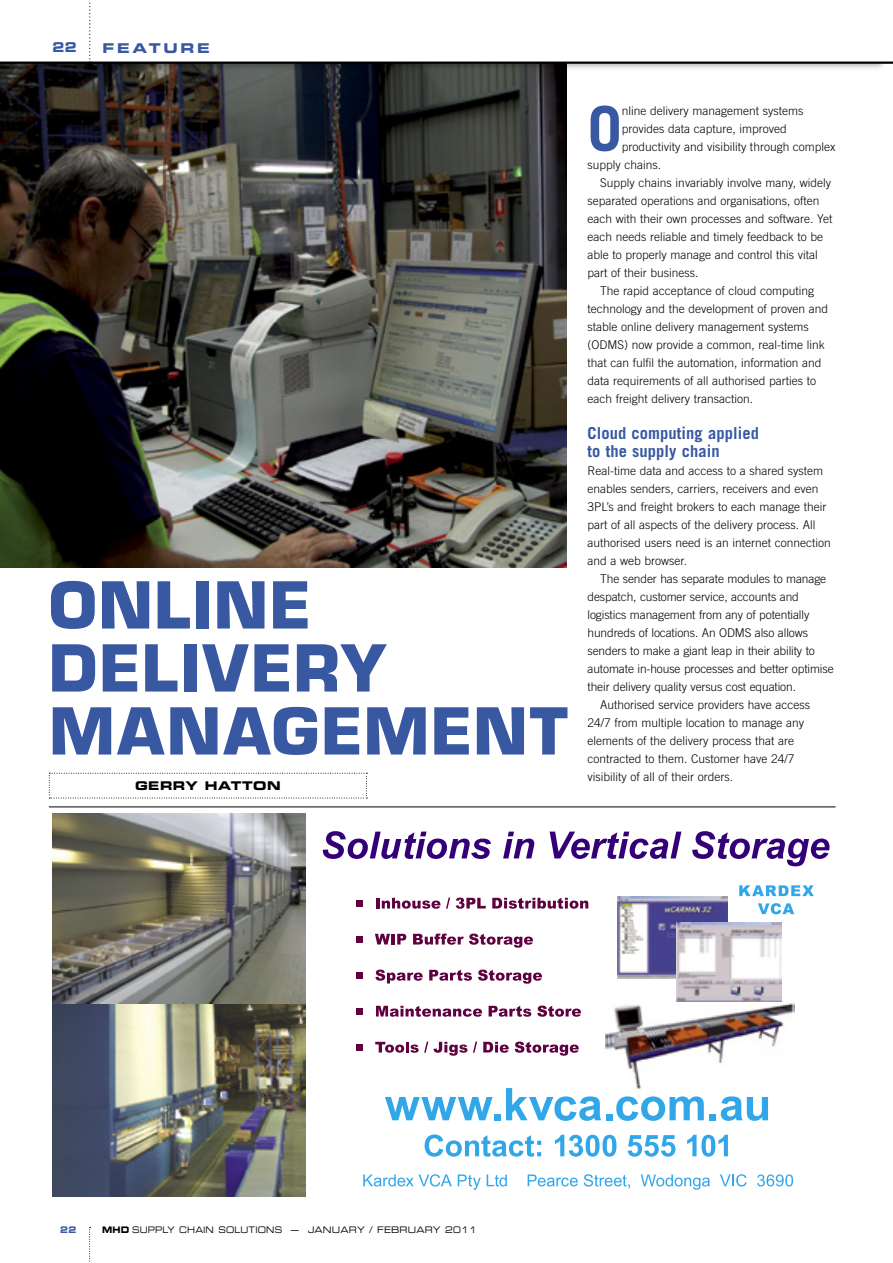
<style>
.page{position:relative;width:893px;height:1263px;background:#fff}
.page>*{position:absolute;margin:0;border:0;box-sizing:border-box;transform-origin:0 0}
.t1{font:700 63px/63px "Eurostile";letter-spacing:.02em;color:#3858a2}
.t2{font:700 61.8px "Trade Gothic";color:#3858a2}
.t3{font:700 16.5px/18px "Trade Gothic";letter-spacing:.005em;color:#3858a2}
.t4{font:13.5px "Eurostile Bold Extended Two";letter-spacing:.2em;color:#3858a2}
.t5{font:13.5px "Eurostile Bold Extended Two";letter-spacing:.2em;color:#3858a2;scale:.9 1}
.t6{font:300 12px/18px "Trade Gothic";color:#000}
.t7{font:12px "Eurostile Bold Extended Two";letter-spacing:.04em;color:#000}
.t8{font:9px "Eurostile Extended Two";letter-spacing:.02em;color:#000;scale:.85 1}
.t9{font:9px "Eurostile Extended Two";letter-spacing:.02em;color:#000;scale:.9 1}
.t10{font:9px "Eurostile Bold Extended Two";color:#3858a2;scale:.9 1}
.s1{font-family:"Eurostile Bold Extended Two"}
</style>
<div class="page">
<img style="left:0;top:72px;width:566px;height:495px">
<svg style="left:89px;top:1227px;width:2px;height:35px"></svg>
<div style="left:0;top:50px;width:887px;height:22px;background:#000;opacity:.3"></div>
<div style="left:0;top:0;width:893px;height:62px;background:#fff"></div>
<svg style="left:89px;top:0;width:2px;height:62px"></svg>
<hr style="left:0;top:62px;width:893px;height:2px;background:#000">
<svg style="left:385px;top:1097px;width:115px;height:23px"></svg>
<svg style="left:506px;top:1088px;width:198px;height:33px"></svg>
<svg style="left:710px;top:1096px;width:58px;height:25px"></svg>
<svg style="left:425px;top:1134px;width:116px;height:23px"></svg>
<svg style="left:555px;top:1135px;width:61px;height:22px"></svg>
<svg style="left:628px;top:1135px;width:47px;height:22px"></svg>
<svg style="left:687px;top:1135px;width:41px;height:22px"></svg>
<svg style="left:363px;top:1174px;width:89px;height:12px"></svg>
<svg style="left:458px;top:1174px;width:23px;height:16px"></svg>
<svg style="left:487px;top:1174px;width:20px;height:12px"></svg>
<svg style="left:528px;top:1174px;width:50px;height:12px"></svg>
<svg style="left:584px;top:1174px;width:46px;height:15px"></svg>
<svg style="left:641px;top:1174px;width:69px;height:16px"></svg>
<svg style="left:720px;top:1174px;width:27px;height:12px"></svg>
<svg style="left:757px;top:1174px;width:36px;height:12px"></svg>
<svg style="left:739px;top:885px;width:75px;height:11px"></svg>
<svg style="left:758px;top:903px;width:36px;height:11px"></svg>
<svg style="left:323px;top:831px;width:168px;height:28px"></svg>
<svg style="left:503px;top:831px;width:31px;height:27px"></svg>
<svg style="left:550px;top:831px;width:131px;height:28px"></svg>
<svg style="left:692px;top:831px;width:137px;height:35px"></svg>
<svg style="left:376px;top:898px;width:64px;height:11px"></svg>
<svg style="left:446px;top:897px;width:4px;height:12px"></svg>
<svg style="left:456px;top:897px;width:30px;height:12px"></svg>
<svg style="left:492px;top:898px;width:96px;height:11px"></svg>
<svg style="left:375px;top:934px;width:15px;height:10px"></svg>
<hr style="left:391px;top:934px;width:4px;height:10px;background:#5f0041">
<svg style="left:397px;top:934px;width:9px;height:10px"></svg>
<svg style="left:413px;top:933px;width:120px;height:15px"></svg>
<svg style="left:375px;top:969px;width:48px;height:14px"></svg>
<svg style="left:429px;top:970px;width:43px;height:11px"></svg>
<svg style="left:478px;top:969px;width:64px;height:15px"></svg>
<svg style="left:376px;top:1006px;width:106px;height:11px"></svg>
<svg style="left:489px;top:1006px;width:42px;height:11px"></svg>
<svg style="left:537px;top:1005px;width:44px;height:12px"></svg>
<svg style="left:375px;top:1041px;width:53px;height:12px"></svg>
<svg style="left:434px;top:1042px;width:33px;height:14px"></svg>
<svg style="left:473px;top:1041px;width:4px;height:12px"></svg>
<svg style="left:483px;top:1042px;width:26px;height:11px"></svg>
<svg style="left:515px;top:1041px;width:64px;height:15px"></svg>
<div style="left:357px;top:900px;width:6px;height:7px;background:#5f0041"></div>
<svg style="left:357px;top:936px;width:6px;height:6px"></svg>
<svg style="left:357px;top:972px;width:6px;height:6px"></svg>
<div style="left:357px;top:1008px;width:6px;height:7px;background:#5f0041"></div>
<svg style="left:357px;top:1044px;width:6px;height:6px"></svg>
<img style="left:53px;top:1003px;width:252px;height:193px">
<img style="left:53px;top:813px;width:252px;height:190px">
<img style="left:605px;top:1003px;width:189px;height:89px">
<img style="left:618px;top:896px;width:110px;height:83px">
<img style="left:676px;top:922px;width:106px;height:79px">
<svg style="left:49px;top:773px;width:318px;height:26px"></svg>
<hr style="left:49px;top:806px;width:787px;height:1px;background:#000">
<p class="t5" style="left:52px;top:38px;width:28px">22</p>
<p class="t4" style="left:102px;top:38px;width:109px">FEATURE</p>
<h1 class="t1" style="left:49px;top:574px;width:247px">ONLINE<br>DELIVERY<br>MANA</h1>
<h1 class="t1" style="left:272px;top:700px;width:204px">GEMENT</h1>
<p class="t7" style="left:135px;top:777px;width:27px">GERRY</p>
<p class="t7" style="left:205px;top:777px;width:75px">HATTON</p>
<h2 class="t2" style="left:587px;top:91px;width:30px">O</h2>
<p class="t6" style="left:622px;top:101px;width:183px">nline delivery management systems</p>
<p class="t6" style="left:622px;top:119px;width:167px">provides data capture, improved</p>
<p class="t6" style="left:622px;top:137px;width:215px">productivity and visibility through complex</p>
<p class="t6" style="left:587px;top:155px;width:75px">supply chains.</p>
<p class="t6" style="left:600px;top:173px;width:232px">Supply chains invariably involve many, widely</p>
<p class="t6" style="left:587px;top:191px;width:234px">separated operations and organisations, often</p>
<p class="t6" style="left:587px;top:209px;width:247px">each with their own processes and software. Yet</p>
<p class="t6" style="left:587px;top:227px;width:237px">each needs reliable and timely feedback to be</p>
<p class="t6" style="left:587px;top:245px;width:232px">able to properly manage and control this vital</p>
<p class="t6" style="left:587px;top:263px;width:113px">part of their business.</p>
<p class="t6" style="left:600px;top:281px;width:215px">The rapid acceptance of cloud computing</p>
<p class="t6" style="left:587px;top:299px;width:242px">technology and the development of proven and</p>
<p class="t6" style="left:587px;top:317px;width:223px">stable online delivery management systems</p>
<p class="t6" style="left:587px;top:335px;width:239px">(ODMS) now provide a common, real-time link</p>
<p class="t6" style="left:587px;top:353px;width:236px">that can fulfil the automation, information and</p>
<p class="t6" style="left:587px;top:371px;width:230px">data requirements of all authorised parties to</p>
<p class="t6" style="left:587px;top:389px;width:167px">each freight delivery transaction.</p>
<h3 class="t3" style="left:587px;top:424px;width:173px">Cloud computing applied to the supply chain</h3>
<p class="t6" style="left:587px;top:461px;width:245px">Real-time data and access to a shared system enables senders, carriers, receivers and even 3PL’s and freight brokers to each manage their part of all aspects of the delivery process. All authorised users need is an internet connection and a web browser.</p>
<p class="t6" style="left:600px;top:569px;width:227px">The sender has separate modules to manage</p>
<p class="t6" style="left:587px;top:587px;width:213px">despatch, customer service, accounts and</p>
<p class="t6" style="left:587px;top:605px;width:223px">logistics management from any of potentially</p>
<p class="t6" style="left:587px;top:623px;width:222px">hundreds of locations. An ODMS also allows</p>
<p class="t6" style="left:587px;top:641px;width:229px">senders to make a giant leap in their ability to</p>
<p class="t6" style="left:587px;top:659px;width:248px">automate in-house processes and better optimise</p>
<p class="t6" style="left:587px;top:677px;width:210px">their delivery quality versus cost equation.</p>
<p class="t6" style="left:600px;top:695px;width:211px">Authorised service providers have access</p>
<p class="t6" style="left:587px;top:713px;width:218px">24/7 from multiple location to manage any</p>
<p class="t6" style="left:587px;top:731px;width:208px">elements of the delivery process that are</p>
<p class="t6" style="left:587px;top:749px;width:209px">contracted to them. Customer have 24/7</p>
<p class="t6" style="left:587px;top:767px;width:147px">visibility of all of their orders.</p>
<p class="t10" style="left:60px;top:1224px;width:20px">22</p>
<p class="t8" style="left:102px;top:1224px;width:54px"><span class="s1">MHD</span> SUPPLY</p>
<p class="t8" style="left:179px;top:1224px;width:18px">CHAIN</p>
<p class="t8" style="left:218px;top:1224px;width:19px">SOLUTIONS</p>
<p class="t9" style="left:291px;top:1224px;width:30px">— JANUARY</p>
<p class="t9" style="left:369px;top:1224px;width:19px">/ FEBRUARY</p>
<p class="t9" style="left:445px;top:1224px;width:37px">2011</p>
</div>
